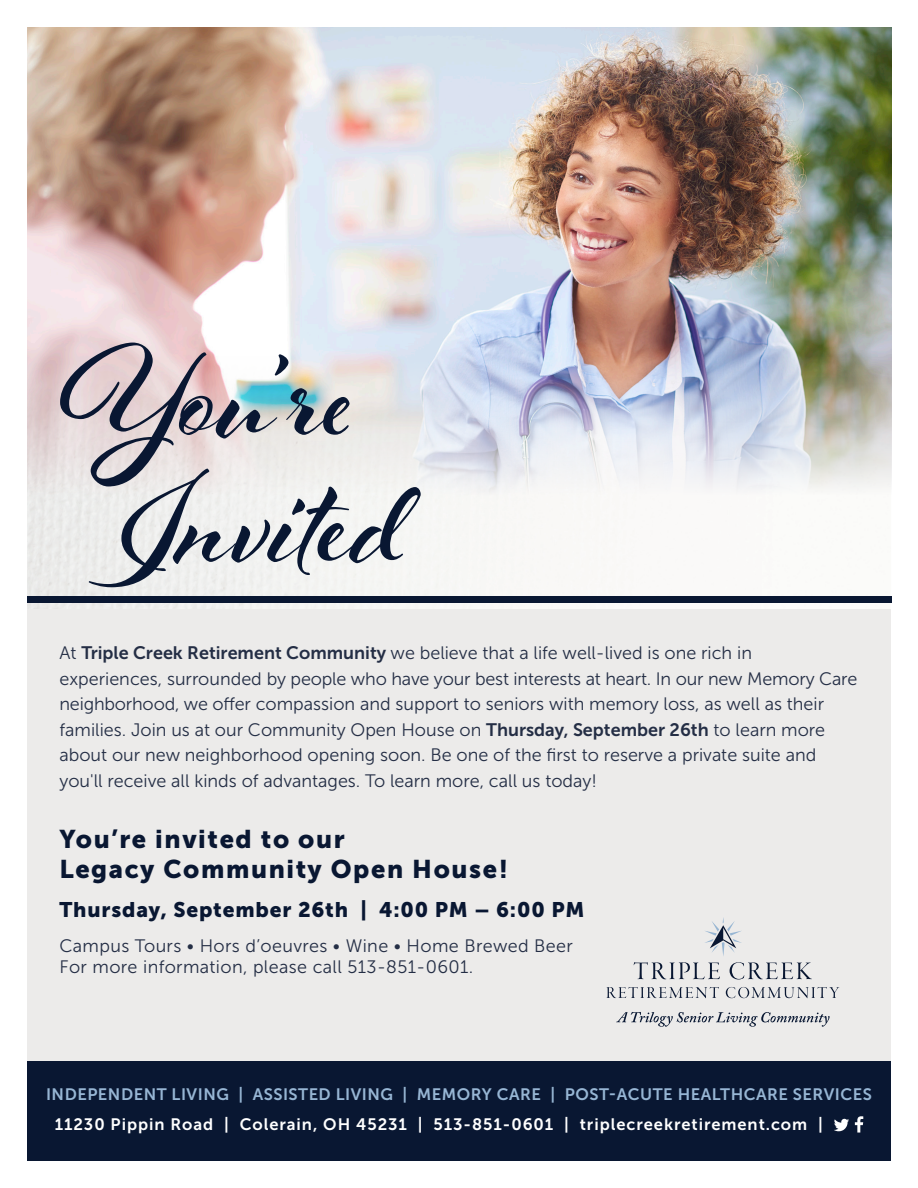
<style>
.page{position:relative;width:918px;height:1188px;background:#fff}
.page>*{position:absolute;margin:0;border:0;box-sizing:border-box;transform-origin:0 0}
.t1{font:700 141px/126px "Al Fresco";letter-spacing:.01em;color:#091732}
.t2{font:25.5px/30.6px "Museo Sans 900";letter-spacing:.06em;color:#091732}
.t3{font:21px "Museo Sans 900";letter-spacing:.04em;color:#091732}
.t4{font:18px/25.5px "Museo Sans 300";color:#242e45}
.t5{font:18px/21px "Museo Sans 300";letter-spacing:.02em;color:#242e45}
.t6{font:16.5px "Museo Sans 700";letter-spacing:.03em;color:#97b6d4}
.t7{font:16.5px "Museo Sans 700";letter-spacing:.055em;color:#fff}
.s1{font-family:"Museo Sans 700"}
</style>
<div class="page">
<img style="left:27px;top:27px;width:865px;height:570px">
<div style="left:27px;top:609px;width:864px;height:458px;background:#ecebea"></div>
<div style="left:27px;top:1061px;width:864px;height:100px;background:#091732"></div>
<svg style="left:834px;top:1119px;width:15px;height:12px"></svg>
<svg style="left:855px;top:1116px;width:8px;height:17px"></svg>
<div style="left:27px;top:597px;width:865px;height:6px;background:#091732"></div>
<svg style="left:616px;top:1012px;width:214px;height:15px"></svg>
<svg style="left:606px;top:987px;width:113px;height:11px"></svg>
<svg style="left:726px;top:987px;width:113px;height:11px"></svg>
<svg style="left:634px;top:918px;width:178px;height:61px"></svg>
<h1 class="t1" style="left:61px;top:323px;width:346px">You’re<br>Invited</h1>
<p class="t4" style="left:59px;top:640px;width:799px">At <span class="s1">Triple Creek Retirement Community</span> we believe that a life well-lived is one rich in experiences, surrounded by people who have your best interests at heart. In our new Memory Care neighborhood, we offer compassion and support to seniors with memory loss, as well as their families. Join us at our Community Open House on <span class="s1">Thursday, September 26th</span> to learn more about our new neighborhood opening soon. Be one of the first to reserve a private suite and you'll receive all kinds of advantages. To learn more, call us today!</p>
<h2 class="t2" style="left:59px;top:824px;width:450px">You’re invited to our<br>Legacy Community Open House!</h2>
<p class="t3" style="left:59px;top:898px;width:527px">Thursday, September 26th | 4:00 PM – 6:00 PM</p>
<p class="t5" style="left:59px;top:935px;width:515px">Campus Tours • Hors d’oeuvres • Wine • Home Brewed Beer<br>For more information, please call 513-851-0601.</p>
<p class="t6" style="left:46px;top:1085px;width:827px">INDEPENDENT LIVING | ASSISTED LIVING | MEMORY CARE | POST-ACUTE HEALTHCARE SERVICES</p>
<p class="t7" style="left:55px;top:1115px;width:770px">11230 Pippin Road | Colerain, OH 45231 | 513-851-0601 | triplecreekretirement.com |</p>
</div>
